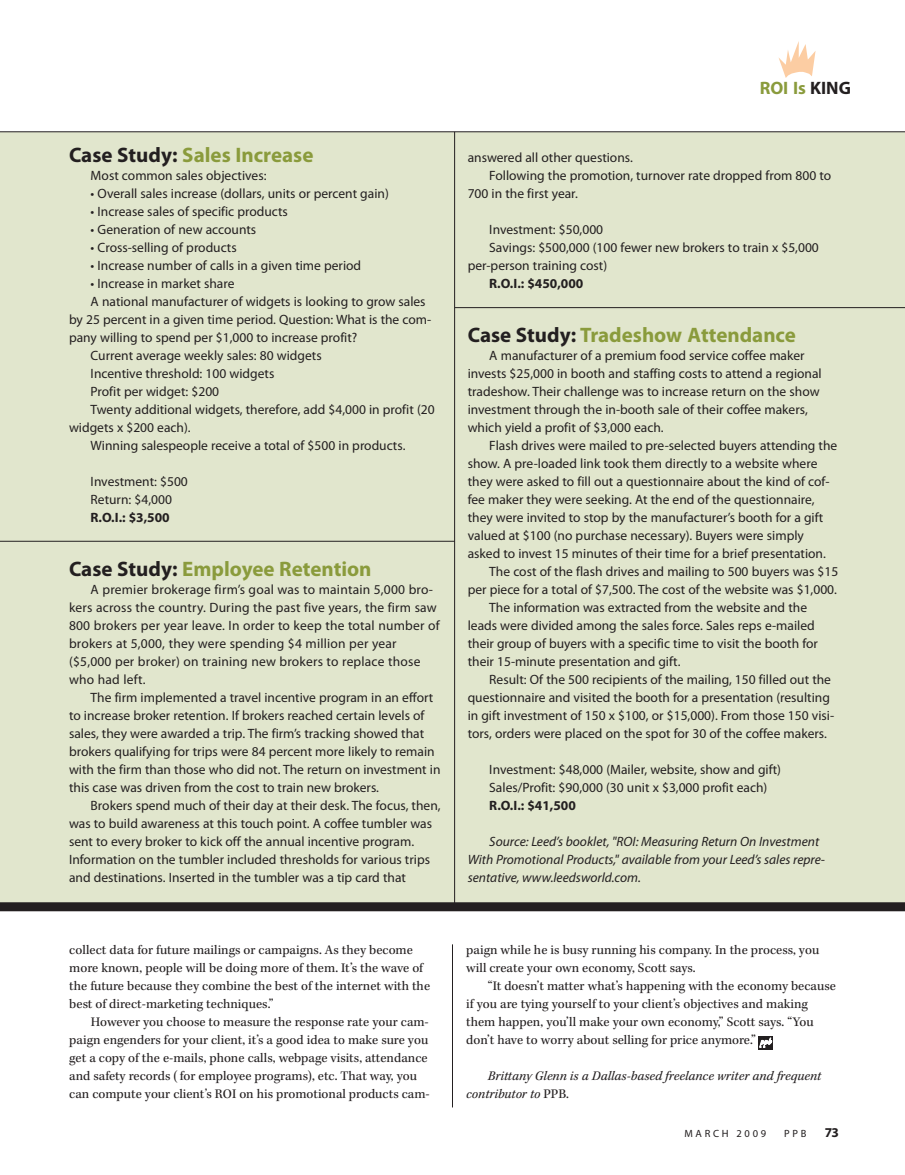
<style>
.page{position:relative;width:905px;height:1175px;background:#fff}
.page>*{position:absolute;margin:0;border:0;box-sizing:border-box;transform-origin:0 0}
.t1{font:700 21px "Myriad Pro";color:#8a9b3c}
.t2{font:700 18px "Myriad Pro";color:#8a9b3c}
.t3{font:13.5px/18px "Myriad Pro";color:#231f20}
.t4{font:13.5px/18px "Kepler Std";color:#231f20}
.t5{font:italic 13.5px/18px "Myriad Pro";color:#231f20}
.t6{font:italic 13.5px/18px "Kepler Std";color:#231f20}
.t7{font:700 13.5px "Myriad Pro";color:#231f20}
.t8{font:10.5px "Myriad Pro";letter-spacing:.255em;color:#231f20}
.t9{font:10.5px "Caflisch Script Pro";color:#fff}
.s1{color:#231f20}
.s2{font-style:normal}
</style>
<div class="page">
<div style="left:0;top:132px;width:904px;height:775px;background:#e1e6cd"></div>
<hr style="left:452px;top:944px;width:1px;height:163px;background:#231f20">
<svg style="left:778px;top:41px;width:37px;height:37px"></svg>
<div style="left:758px;top:1035px;width:15px;height:14px;background:#231f20"></div>
<hr style="left:454px;top:132px;width:1px;height:773px;background:#231f20">
<hr style="left:0;top:131px;width:904px;height:1px;background:#231f20">
<hr style="left:0;top:541px;width:455px;height:1px;background:#231f20">
<hr style="left:455px;top:307px;width:449px;height:1px;background:#231f20">
<div style="left:0;top:902px;width:904px;height:9px;background:#231f20"></div>
<h1 class="t1" style="left:69px;top:147px;width:246px"><span class="s1">Case Study:</span> Sales Increase</h1>
<p class="t3" style="left:91px;top:168px;width:177px">Most common sales objectives:</p>
<p class="t3" style="left:91px;top:186px;width:300px">• Overall sales increase (dollars, units or percent gain)</p>
<p class="t3" style="left:91px;top:204px;width:199px">• Increase sales of specific products</p>
<p class="t3" style="left:91px;top:222px;width:167px">• Generation of new accounts</p>
<p class="t3" style="left:91px;top:240px;width:148px">• Cross-selling of products</p>
<p class="t3" style="left:91px;top:258px;width:272px">• Increase number of calls in a given time period</p>
<p class="t3" style="left:91px;top:276px;width:145px">• Increase in market share</p>
<p class="t3" style="left:91px;top:294px;width:336px">A national manufacturer of widgets is looking to grow sales</p>
<p class="t3" style="left:69px;top:312px;width:364px">by 25 percent in a given time period. Question: What is the com-</p>
<p class="t3" style="left:69px;top:330px;width:290px">pany willing to spend per $1,000 to increase profit?</p>
<p class="t3" style="left:91px;top:348px;width:232px">Current average weekly sales: 80 widgets</p>
<p class="t3" style="left:91px;top:366px;width:185px">Incentive threshold: 100 widgets</p>
<p class="t3" style="left:91px;top:384px;width:130px">Profit per widget: $200</p>
<p class="t3" style="left:91px;top:402px;width:345px">Twenty additional widgets, therefore, add $4,000 in profit (20</p>
<p class="t3" style="left:69px;top:420px;width:123px">widgets x $200 each).</p>
<p class="t3" style="left:91px;top:438px;width:316px">Winning salespeople receive a total of $500 in products.</p>
<p class="t3" style="left:91px;top:474px;width:99px">Investment: $500<br>Return: $4,000</p>
<p class="t7" style="left:91px;top:512px;width:80px">R.O.I.: $3,500</p>
<h1 class="t1" style="left:69px;top:561px;width:304px"><span class="s1">Case Study:</span> Employee Retention</h1>
<p class="t3" style="left:69px;top:582px;width:372px;text-indent:22px">A premier brokerage firm’s goal was to maintain 5,000 bro&shy;kers across the country. During the past five years, the firm saw 800 brokers per year leave. In order to keep the total number of brokers at 5,000, they were spending $4 million per year ($5,000 per broker) on training new brokers to replace those who had left.</p>
<p class="t3" style="left:69px;top:690px;width:373px;text-indent:22px">The firm implemented a travel incentive program in an effort to increase broker retention. If brokers reached certain levels of sales, they were awarded a trip. The firm’s tracking showed that brokers qualifying for trips were 84 percent more likely to remain with the firm than those who did not. The return on investment in this case was driven from the cost to train new brokers.</p>
<p class="t3" style="left:69px;top:798px;width:373px;text-indent:22px">Brokers spend much of their day at their desk. The focus, then, was to build awareness at this touch point. A coffee tumbler was sent to every broker to kick off the annual incentive program.<br>Information on the tumbler included thresholds for various trips and destinations. Inserted in the tumbler was a tip card that</p>
<p class="t4" style="left:69px;top:942px;width:362px">collect data for future mailings or campaigns. As they become more known, people will be doing more of them. It’s the wave of the future because they combine the best of the internet with the best of direct-marketing techniques.”</p>
<p class="t4" style="left:69px;top:1014px;width:362px;text-indent:22px">However you choose to measure the response rate your cam&shy;paign engenders for your client, it’s a good idea to make sure you get a copy of the e-mails, phone calls, webpage visits, attendance and safety records (for employee programs), etc. That way, you can compute your client’s ROI on his promotional products cam-</p>
<h2 class="t2" style="left:759px;top:81px;width:93px">ROI Is <span class="s1">KING</span></h2>
<p class="t3" style="left:467px;top:150px;width:167px">answered all other questions.</p>
<p class="t3" style="left:489px;top:168px;width:343px">Following the promotion, turnover rate dropped from 800 to</p>
<p class="t3" style="left:467px;top:186px;width:112px">700 in the first year.</p>
<p class="t3" style="left:489px;top:222px;width:115px">Investment: $50,000</p>
<p class="t3" style="left:489px;top:240px;width:331px">Savings: $500,000 (100 fewer new brokers to train x $5,000</p>
<p class="t3" style="left:467px;top:258px;width:141px">per-person training cost)</p>
<p class="t7" style="left:489px;top:278px;width:95px">R.O.I.: $450,000</p>
<h1 class="t1" style="left:467px;top:327px;width:330px"><span class="s1">Case Study:</span> Tradeshow Attendance</h1>
<p class="t3" style="left:467px;top:348px;width:355px;text-indent:22px">A manufacturer of a premium food service coffee maker invests $25,000 in booth and staffing costs to attend a regional tradeshow. Their challenge was to increase return on the show investment through the in-booth sale of their coffee makers, which yield a profit of $3,000 each.</p>
<p class="t3" style="left:489px;top:438px;width:349px">Flash drives were mailed to pre-selected buyers attending the</p>
<p class="t3" style="left:467px;top:456px;width:351px">show. A pre-loaded link took them directly to a website where</p>
<p class="t3" style="left:467px;top:474px;width:363px">they were asked to fill out a questionnaire about the kind of cof-</p>
<p class="t3" style="left:467px;top:492px;width:348px">fee maker they were seeking. At the end of the questionnaire,</p>
<p class="t3" style="left:467px;top:510px;width:357px">they were invited to stop by the manufacturer’s booth for a gift</p>
<p class="t3" style="left:467px;top:528px;width:338px">valued at $100 (no purchase necessary). Buyers were simply</p>
<p class="t3" style="left:467px;top:546px;width:359px">asked to invest 15 minutes of their time for a brief presentation.</p>
<p class="t3" style="left:489px;top:564px;width:350px">The cost of the flash drives and mailing to 500 buyers was $15</p>
<p class="t3" style="left:467px;top:582px;width:371px">per piece for a total of $7,500. The cost of the website was $1,000.</p>
<p class="t3" style="left:489px;top:600px;width:319px">The information was extracted from the website and the</p>
<p class="t3" style="left:467px;top:618px;width:348px">leads were divided among the sales force. Sales reps e-mailed</p>
<p class="t3" style="left:467px;top:636px;width:352px">their group of buyers with a specific time to visit the booth for</p>
<p class="t3" style="left:467px;top:654px;width:214px">their 15-minute presentation and gift.</p>
<p class="t3" style="left:489px;top:672px;width:343px">Result: Of the 500 recipients of the mailing, 150 filled out the</p>
<p class="t3" style="left:467px;top:690px;width:364px">questionnaire and visited the booth for a presentation (resulting</p>
<p class="t3" style="left:467px;top:708px;width:368px">in gift investment of 150 x $100, or $15,000). From those 150 visi-</p>
<p class="t3" style="left:467px;top:726px;width:360px">tors, orders were placed on the spot for 30 of the coffee makers.</p>
<p class="t3" style="left:489px;top:762px;width:293px">Investment: $48,000 (Mailer, website, show and gift)<br>Sales/Profit: $90,000 (30 unit x $3,000 profit each)</p>
<p class="t7" style="left:489px;top:800px;width:88px">R.O.I.: $41,500</p>
<p class="t5" style="left:467px;top:834px;width:359px;text-indent:22px">Source: Leed’s booklet, "ROI: Measuring Return On Investment<br>With Promotional Products," available from your Leed’s sales repre&shy;sentative, www.leedsworld.com.</p>
<p class="t4" style="left:466px;top:942px;width:354px">paign while he is busy running his company. In the process, you will create your own economy, Scott says.</p>
<p class="t4" style="left:466px;top:978px;width:371px;text-indent:22px">“It doesn’t matter what’s happening with the economy because if you are tying yourself to your client’s objectives and making them happen, you’ll make your own economy,” Scott says. “You don’t have to worry about selling for price anymore.”</p>
<p class="t6" style="left:466px;top:1068px;width:356px;text-indent:22px">Brittany Glenn is a Dallas-based freelance writer and frequent contributor to <span class="s2">PPB.</span></p>
<p class="t9" style="left:760px;top:1034px;width:12px">ppb</p>
<p class="t8" style="left:684px;top:1129px;width:83px">MARCH 2009</p>
<p class="t8" style="left:784px;top:1129px;width:24px">PPB</p>
<p class="t7" style="left:824px;top:1127px;width:16px">73</p>
</div>
